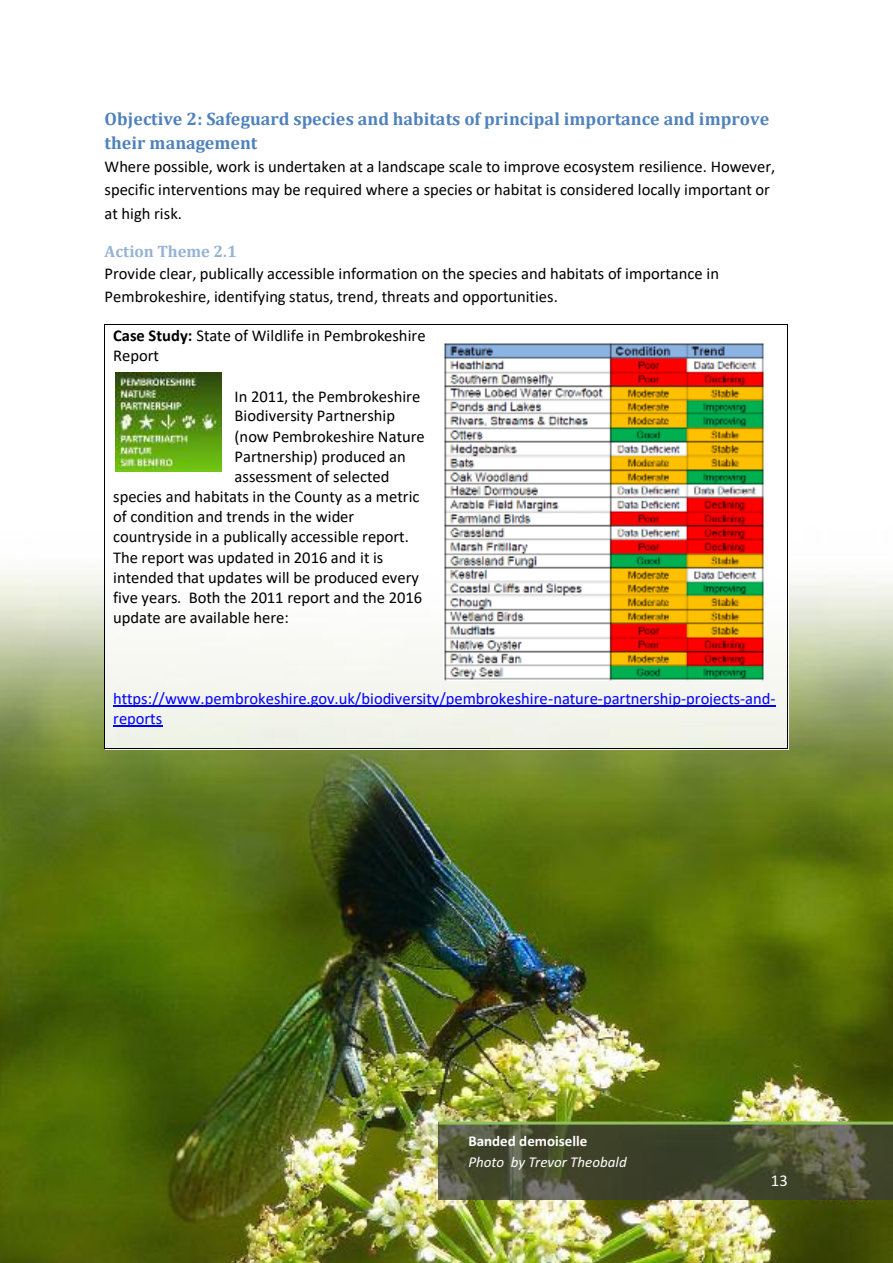
<style>
.page{position:relative;width:893px;height:1263px;background:#fff}
.page>*{position:absolute;margin:0;border:0;box-sizing:border-box;transform-origin:0 0}
.t1{font:700 18px/24.2px "Cambria";color:#4f81bd}
.t2{font:16.5px/23.2px "Calibri";color:#000}
.t3{font:16.5px/20.1px "Calibri";color:#00f}
.t4{font:700 16.5px "Cambria";letter-spacing:-.005em;color:#95b3d7}
.t5{font:16.5px "Calibri";color:#fff}
.t6{font:italic 15px "Calibri";color:#fff}
.t7{font:700 15px "Calibri";color:#fff}
.s1{font-weight:700}
</style>
<div class="page">
<img style="left:0;top:514px;width:893px;height:749px">
<img style="left:788px;top:514px;width:1px;height:235px">
<img style="left:106px;top:514px;width:681px;height:234px">
<img style="left:439px;top:1124px;width:454px;height:75px">
<hr style="left:439px;top:1121px;width:454px;height:3px;background:#90c15a">
<hr style="left:113px;top:705px;width:663px;height:2px;background:#00f">
<hr style="left:113px;top:726px;width:49px;height:1px;background:#00f">
<hr style="left:105px;top:324px;width:682px;height:1px;background:#000">
<hr style="left:105px;top:325px;width:1px;height:423px;background:#000">
<hr style="left:105px;top:748px;width:682px;height:1px;background:#000">
<hr style="left:787px;top:325px;width:1px;height:423px;background:#000">
<img style="left:115px;top:372px;width:106px;height:99px">
<img style="left:444px;top:343px;width:321px;height:338px">
<p class="t1" style="left:105px;top:106px;width:666px">Objective 2: Safeguard species and habitats of principal importance and improve their management</p>
<p class="t2" style="left:105px;top:156px;width:672px">Where possible, work is undertaken at a landscape scale to improve ecosystem resilience. However, specific interventions may be required where a species or habitat is considered locally important or at high risk.</p>
<p class="t4" style="left:105px;top:241px;width:134px">Action Theme 2.1</p>
<p class="t2" style="left:105px;top:263px;width:616px">Provide clear, publically accessible information on the species and habitats of importance in<br>Pembrokeshire, identifying status, trend, threats and opportunities.</p>
<p class="t2" style="left:113px;top:327px;width:314px;line-height:20.1px"><span class="s1">Case Study:</span> State of Wildlife in Pembrokeshire<br>Report</p>
<p class="t2" style="left:235px;top:386px;width:187px">In 2011, the Pembrokeshire</p>
<p class="t2" style="left:235px;top:406px;width:162px">Biodiversity Partnership</p>
<p class="t2" style="left:235px;top:426px;width:192px">(now Pembrokeshire Nature</p>
<p class="t2" style="left:235px;top:446px;width:173px">Partnership) produced an</p>
<p class="t2" style="left:235px;top:466px;width:156px">assessment of selected</p>
<p class="t2" style="left:113px;top:486px;width:308px">species and habitats in the County as a metric</p>
<p class="t2" style="left:113px;top:506px;width:243px">of condition and trends in the wider</p>
<p class="t2" style="left:113px;top:527px;width:297px">countryside in a publically accessible report.</p>
<p class="t2" style="left:113px;top:547px;width:272px">The report was updated in 2016 and it is</p>
<p class="t2" style="left:113px;top:567px;width:307px">intended that updates will be produced every</p>
<p class="t2" style="left:113px;top:587px;width:310px">five years. Both the 2011 report and the 2016</p>
<p class="t2" style="left:113px;top:607px;width:177px">update are available here:</p>
<p class="t3" style="left:113px;top:689px;width:664px">https://www.pembrokeshire.gov.uk/biodiversity/pembrokeshire-nature-partnership-projects-and&shy;reports</p>
<p class="t7" style="left:468px;top:1132px;width:120px">Banded demoiselle</p>
<p class="t6" style="left:468px;top:1153px;width:160px">Photo by Trevor Theobald</p>
<p class="t5" style="left:771px;top:1170px;width:18px">13</p>
</div>
